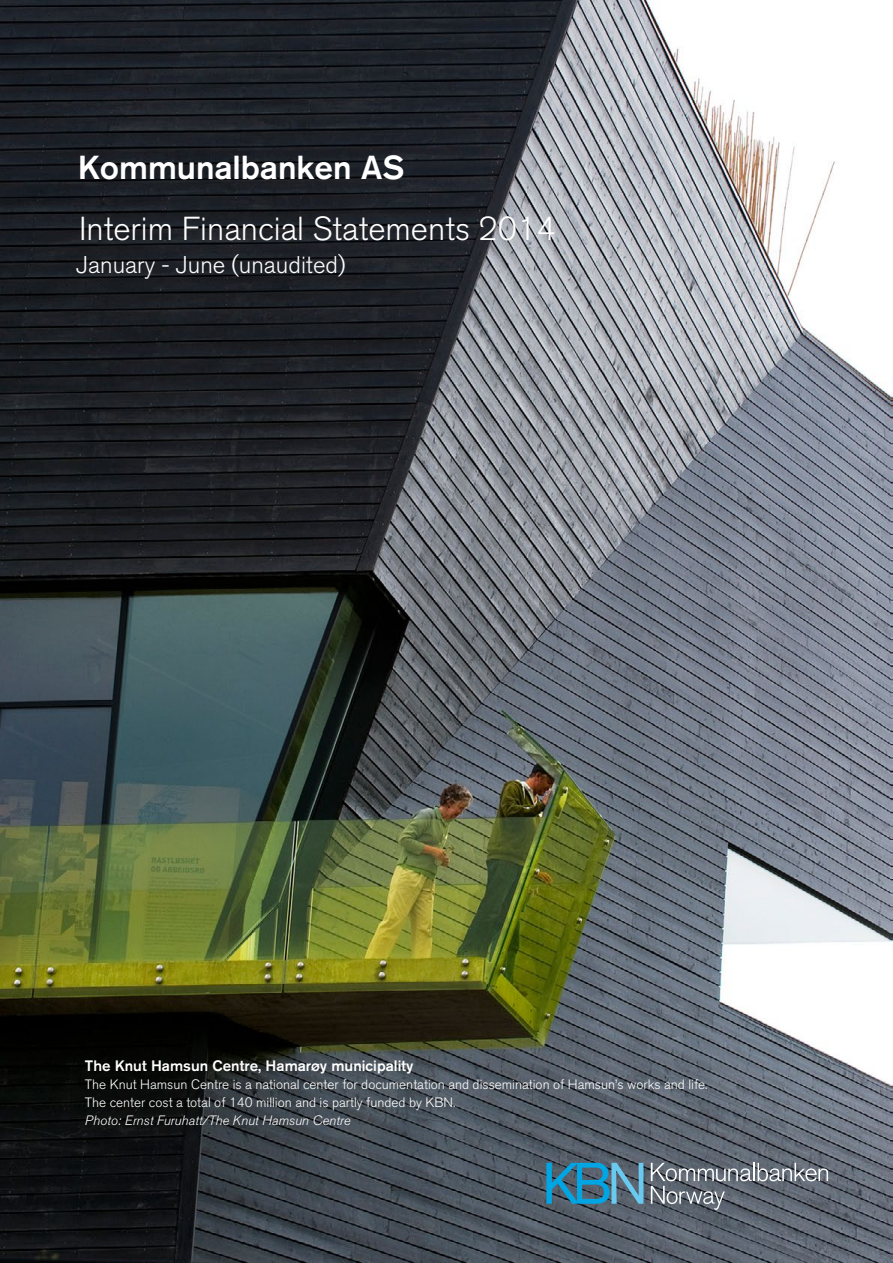
<style>
.page{position:relative;width:893px;height:1263px;background:#fff}
.page>*{position:absolute;margin:0;border:0;box-sizing:border-box;transform-origin:0 0}
.t1{font:300 33px "Akzidenz Grotesk BQ";color:#fff}
.t2{font:500 33px "Akzidenz Grotesk BQ";color:#fff}
.t3{font:300 24px "Akzidenz Grotesk BQ";color:#fff}
.t4{font:500 15px "Akzidenz Grotesk BQ";color:#fff}
.t5{font:300 13.5px/18px "Akzidenz Grotesk BQ";color:#fff}
.t6{font:italic 300 13.5px "Akzidenz Grotesk BQ";color:#fff}
</style>
<div class="page">
<img style="left:0;top:0;width:893px;height:1263px">
<svg style="left:546px;top:1163px;width:97px;height:41px;background:#3c809e"></svg>
<svg style="left:651px;top:1163px;width:177px;height:47px;background:#6f767f"></svg>
<h1 class="t2" style="left:78px;top:147px;width:328px">Kommunalbanken AS</h1>
<h1 class="t1" style="left:79px;top:210px;width:478px">Interim Financial Statements 2014</h1>
<h2 class="t3" style="left:76px;top:252px;width:271px">January - June (unaudited)</h2>
<p class="t4" style="left:85px;top:1056px;width:330px">The Knut Hamsun Centre, Hamarøy municipality</p>
<p class="t5" style="left:85px;top:1075px;width:624px">The Knut Hamsun Centre is a national center for documentation and dissemination of Hamsun’s works and life.<br>The center cost a total of 140 million and is partly funded by KBN.</p>
<p class="t6" style="left:85px;top:1112px;width:267px">Photo: Ernst Furuhatt/The Knut Hamsun Centre</p>
</div>
